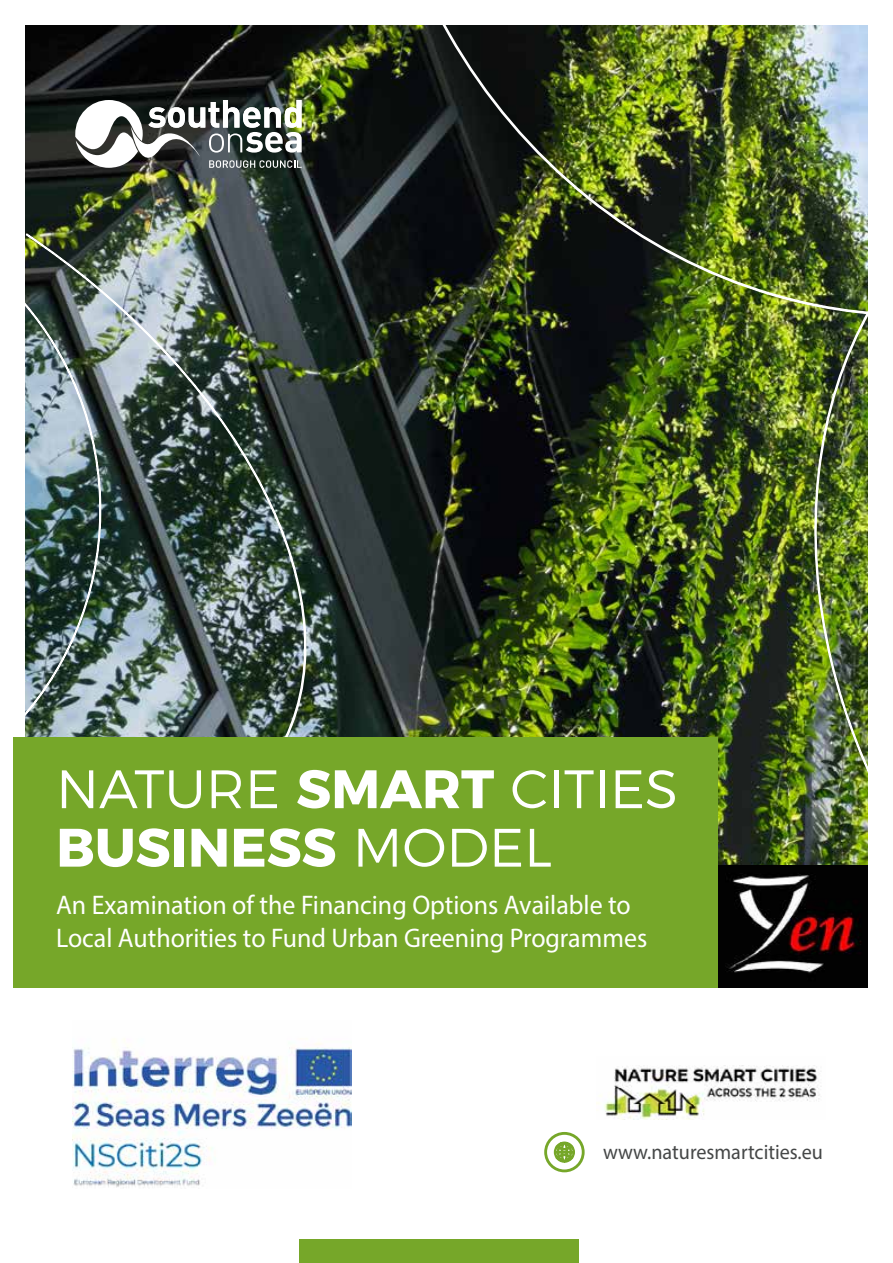
<style>
.page{position:relative;width:893px;height:1263px;background:#fff}
.page>*{position:absolute;margin:0;border:0;box-sizing:border-box;transform-origin:0 0}
.t1{font:300 54px/58.5px "Montserrat";color:#fff}
.t2{font:27px/32.4px "Myriad Pro";color:#fff;scale:.96 1}
.t3{font:21px "Myriad Pro";color:#454747;scale:.96 1}
.s1{font-weight:700}
</style>
<div class="page">
<svg style="left:544px;top:1132px;width:41px;height:41px"></svg>
<img style="left:718px;top:865px;width:149px;height:123px">
<img style="left:26px;top:26px;width:841px;height:839px">
<img style="left:25px;top:232px;width:284px;height:505px">
<div style="left:13px;top:737px;width:705px;height:251px;background:#76a729"></div>
<img style="left:73px;top:1039px;width:279px;height:149px">
<img style="left:376px;top:25px;width:492px;height:293px">
<img style="left:810px;top:188px;width:58px;height:634px">
<svg style="left:75px;top:100px;width:227px;height:68px"></svg>
<img style="left:25px;top:291px;width:77px;height:433px">
<img style="left:596px;top:1065px;width:225px;height:54px">
<div style="left:300px;top:1239px;width:279px;height:24px;background:#76a729"></div>
<h1 class="t1" style="left:56px;top:755px;width:623px">NATURE <span class="s1">SMART</span> CITIES<br><span class="s1">BUSINESS</span> MODEL</h1>
<p class="t2" style="left:56px;top:889px;width:617px">An Examination of the Financing Options Available to<br>Local Authorities to Fund Urban Greening Programmes</p>
<p class="t3" style="left:603px;top:1139px;width:231px">www.naturesmartcities.eu</p>
</div>
